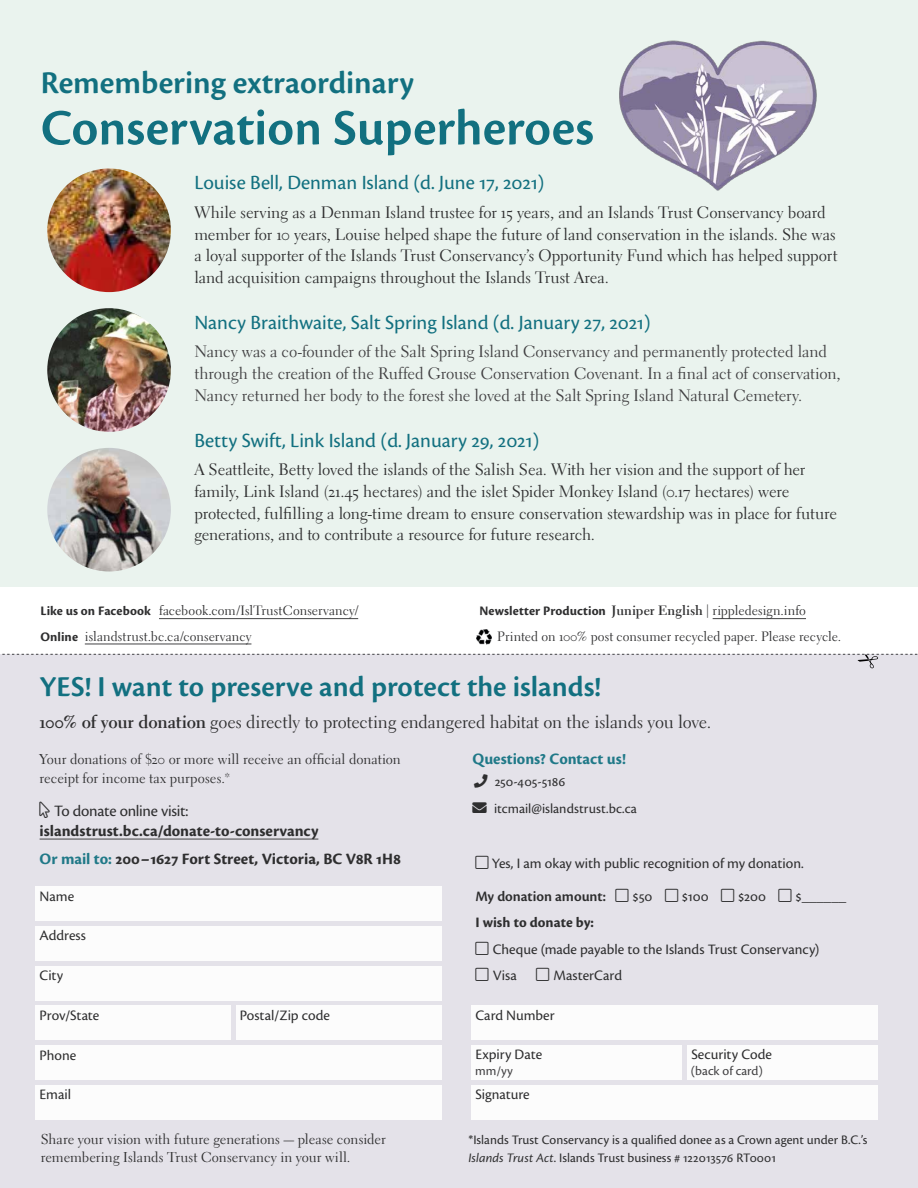
<style>
.page{position:relative;width:918px;height:1188px;background:#fff}
.page>*{position:absolute;margin:0;border:0;box-sizing:border-box;transform-origin:0 0}
.t1{font:600 52.5px "Cronos Pro";color:#127080}
.t2{font:600 33px "Cronos Pro";color:#127080}
.t3{font:600 30px "Cronos Pro";color:#127080}
.t4{font:21px "Cronos Pro";letter-spacing:-.005em;color:#127080}
.t5{font:18px "Electra LT Std";letter-spacing:-.01em;color:#2e2e2f}
.t6{font:16.5px/21.8px "Electra LT Std";letter-spacing:-.005em;color:#2e2e2f}
.t7{font:16.5px/21.8px "Electra LT Std";letter-spacing:-.005em;color:#414042}
.t8{font:700 16.5px/19.5px "Cronos Pro";color:#2e2e2f}
.t9{font:700 16.5px "Cronos Pro";color:#207988}
.t10{font:15px/26.2px "Cronos Pro";color:#2e2e2f}
.t11{font:14.25px/19.5px "Electra LT Std";color:#2e2e2f}
.t12{font:14.25px "Cronos Pro";color:#2e2e2f}
.t13{font:13.5px/25.3px "Electra LT Std";letter-spacing:.005em;color:#2e2e2f}
.t14{font:13.5px/18px "Cronos Pro";letter-spacing:.005em;color:#2e2e2f}
.t15{font:700 13.5px "Cronos Pro";letter-spacing:.005em;color:#2e2e2f}
.t16{font:13.5px "Cronos Pro";color:#414042}
.s1{font-family:"Cronos Pro";font-weight:700}
.s2{font-family:"Electra LT Std"}
.s3{font-family:"Electra LT Std";font-weight:400}
.s4{font-weight:700}
.s5{font-weight:400}
.s6{color:#207988}
.s7{font-weight:600}
.s8{font-style:italic}
</style>
<div class="page">
<div style="left:0;top:0;width:918px;height:587px;background:#eaf3ee"></div>
<img style="left:619px;top:40px;width:198px;height:151px">
<div style="left:0;top:654px;width:918px;height:534px;background:#e4e2e9"></div>
<hr style="left:40px;top:839px;width:278px;height:1px;background:#434345">
<svg style="left:2px;top:654px;width:916px;height:14px"></svg>
<div style="left:471px;top:1006px;width:407px;height:34px;background:#fff"></div>
<div style="left:471px;top:1045px;width:210px;height:35px;background:#fff"></div>
<div style="left:687px;top:1045px;width:191px;height:35px;background:#fff"></div>
<div style="left:471px;top:1085px;width:407px;height:35px;background:#fff"></div>
<div style="left:35px;top:886px;width:407px;height:35px;background:#fff"></div>
<div style="left:35px;top:926px;width:407px;height:35px;background:#fff"></div>
<div style="left:35px;top:966px;width:407px;height:34px;background:#fff"></div>
<div style="left:35px;top:1006px;width:196px;height:34px;background:#fff"></div>
<div style="left:236px;top:1005px;width:206px;height:34px;background:#fff"></div>
<div style="left:35px;top:1045px;width:407px;height:35px;background:#fff"></div>
<div style="left:35px;top:1085px;width:407px;height:35px;background:#fff"></div>
<hr style="left:159px;top:618px;width:199px;height:1px;background:#434345">
<hr style="left:85px;top:644px;width:166px;height:1px;background:#434345">
<hr style="left:713px;top:618px;width:93px;height:1px;background:#434345">
<img style="left:476px;top:629px;width:16px;height:16px">
<img style="left:47px;top:448px;width:124px;height:124px;border-radius:62px">
<img style="left:47px;top:168px;width:124px;height:124px;border-radius:62px">
<img style="left:47px;top:308px;width:124px;height:124px;border-radius:62px">
<h2 class="t2" style="left:41px;top:64px;width:375px">Remembering extraordinary</h2>
<h1 class="t1" style="left:41px;top:98px;width:555px">Conservation Superheroes</h1>
<p class="t4" style="left:194px;top:171px;width:352px">Louise Bell, Denman Island (d. June 17, 2021)</p>
<p class="t6" style="left:194px;top:201px;width:644px">While serving as a Denman Island trustee for 15 years, and an Islands Trust Conservancy board member for 10 years, Louise helped shape the future of land conservation in the islands. She was a loyal supporter of the Islands Trust Conservancy’s Opportunity Fund which has helped support land acquisition campaigns throughout the Islands Trust Area.</p>
<p class="t4" style="left:194px;top:310px;width:458px">Nancy Braithwaite, Salt Spring Island (d. January 27, 2021)</p>
<p class="t7" style="left:194px;top:341px;width:648px">Nancy was a co-founder of the Salt Spring Island Conservancy and permanently protected land through the creation of the Ruffed Grouse Conservation Covenant. In a final act of conservation,<br>Nancy returned her body to the forest she loved at the Salt Spring Island Natural Cemetery.</p>
<p class="t4" style="left:194px;top:428px;width:346px">Betty Swift, Link Island (d. January 29, 2021)</p>
<p class="t6" style="left:194px;top:459px;width:644px">A Seattleite, Betty loved the islands of the Salish Sea. With her vision and the support of her family, Link Island (21.45 hectares) and the islet Spider Monkey Island (0.17 hectares) were protected, fulfilling a long-time dream to ensure conservation stewardship was in place for future generations, and to contribute a resource for future research.</p>
<p class="t13" style="left:40px;top:598px;width:319px"><span class="s1">Like us on Facebook</span> facebook.com/IslTrustConservancy/<br><span class="s1">Online</span> islandstrust.bc.ca/conservancy</p>
<p class="t15" style="left:480px;top:603px;width:328px">Newsletter Production <span class="s2">Juniper English</span> <span class="s3">| rippledesign.info</span></p>
<p class="t13" style="left:497px;top:623px;width:345px">Printed on 100% post consumer recycled paper. Please recycle.</p>
<h3 class="t3" style="left:40px;top:669px;width:563px">YES! I want to preserve and protect the islands!</h3>
<p class="t5" style="left:40px;top:711px;width:673px"><span class="s4">100% of your donation</span> goes directly to protecting endangered habitat on the islands you love.</p>
<p class="t11" style="left:40px;top:749px;width:363px">Your donations of $20 or more will receive an official donation receipt for income tax purposes.*</p>
<p class="t8" style="left:40px;top:801px;width:280px">□◆▲□■▼ <span class="s5">To donate online visit: </span>islandstrust.bc.ca/donate-to-conservancy</p>
<p class="t8" style="left:40px;top:849px;width:363px"><span class="s6">Or mail to:</span> 200–1627 Fort Street, Victoria, BC V8R 1H8</p>
<p class="t10" style="left:40px;top:883px;width:36px">Name</p>
<p class="t10" style="left:40px;top:923px;width:48px">Address</p>
<p class="t10" style="left:40px;top:962px;width:25px">City</p>
<p class="t10" style="left:40px;top:1002px;width:61px">Prov/State</p>
<p class="t10" style="left:240px;top:1002px;width:92px">Postal/Zip code</p>
<p class="t10" style="left:40px;top:1042px;width:38px">Phone</p>
<p class="t10" style="left:40px;top:1082px;width:33px">Email</p>
<p class="t9" style="left:473px;top:749px;width:155px">Questions? Contact us!</p>
<p class="t12" style="left:474px;top:774px;width:93px">□■ 250-405-5186</p>
<p class="t12" style="left:473px;top:800px;width:166px">■❖●□ itcmail@islandstrust.bc.ca</p>
<p class="t10" style="left:475px;top:850px;width:330px">▲❑◆ Yes, I am okay with public recognition of my donation.</p>
<p class="t10" style="left:475px;top:883px;width:372px"><span class="s7">My donation amount:</span> ▲❑◆ $50 ▲❑◆ $100 ▲❑◆ $200 ▲❑◆ $______<br><span class="s4">I wish to donate by:</span></p>
<p class="t10" style="left:475px;top:936px;width:346px">▲❑◆ Cheque (made payable to the Islands Trust Conservancy)</p>
<p class="t10" style="left:475px;top:962px;width:43px">▲❑◆ Visa</p>
<p class="t10" style="left:536px;top:962px;width:88px">▲❑◆ MasterCard</p>
<p class="t10" style="left:475px;top:1002px;width:81px">Card Number</p>
<p class="t10" style="left:475px;top:1042px;width:68px">Expiry Date</p>
<p class="t10" style="left:691px;top:1042px;width:82px">Security Code</p>
<p class="t10" style="left:475px;top:1081px;width:56px">Signature</p>
<p class="t16" style="left:475px;top:1063px;width:39px">mm/yy</p>
<p class="t16" style="left:691px;top:1063px;width:73px">(back of card)</p>
<p class="t11" style="left:41px;top:1131px;width:347px;line-height:18px">Share your vision with future generations—please consider remembering Islands Trust Conservancy in your will.</p>
<p class="t14" style="left:468px;top:1131px;width:400px">*Islands Trust Conservancy is a qualified donee as a Crown agent under B.C.’s<br><span class="s8">Islands Trust Act</span>. Islands Trust business # 122013576 RT0001</p>
</div>
